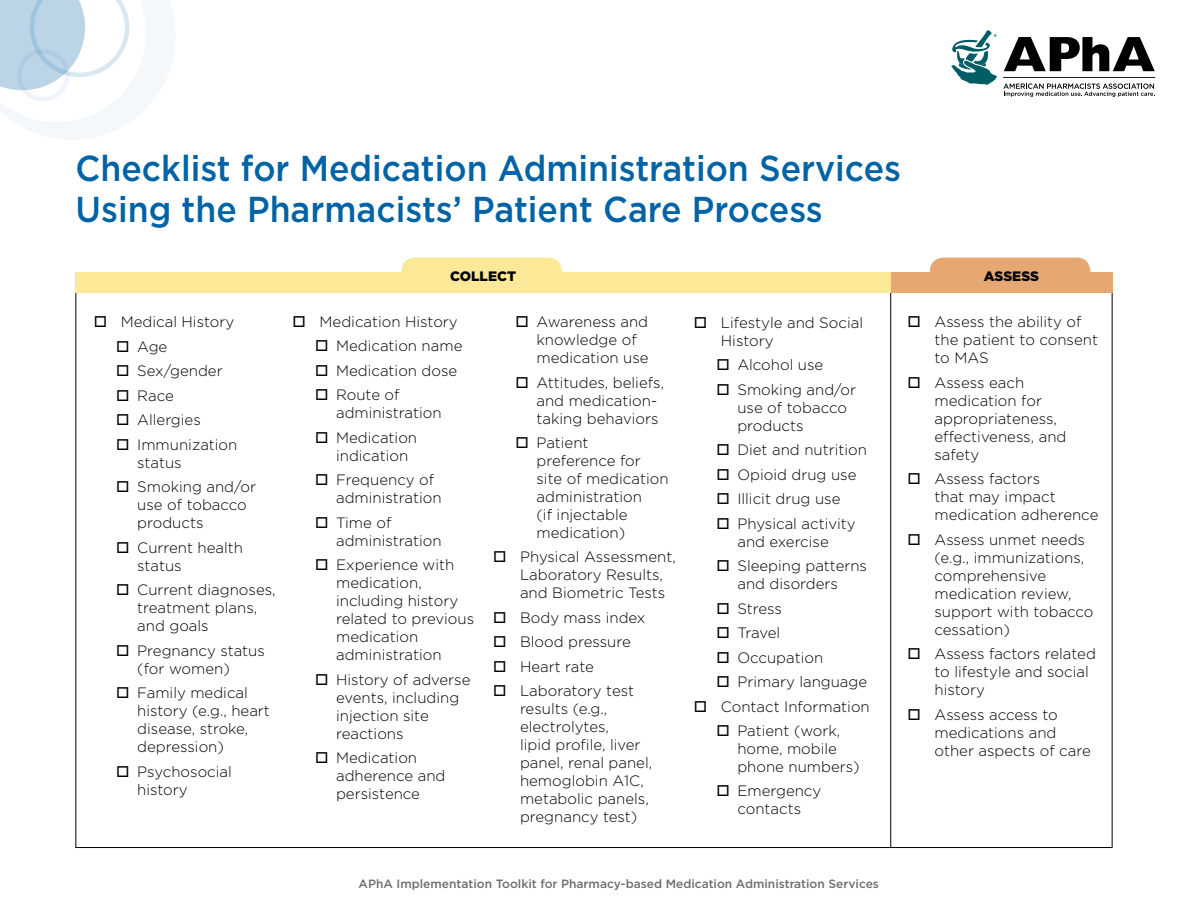
<style>
.page{position:relative;width:1188px;height:918px;background:#fff}
.page>*{position:absolute;margin:0;border:0;box-sizing:border-box;transform-origin:0 0}
.t1{font:500 36px/40.5px "Gotham";color:#0063a5;scale:.94 1}
.t2{font:300 15px/18px "Gotham";color:#000}
.t3{font:900 13.65px "Gotham";color:#000}
.t4{font:500 12px "Gotham";color:#6d6e71}
</style>
<div class="page">
<svg style="left:0;top:0;width:130px;height:97px"></svg>
<div style="left:17px;top:49px;width:52px;height:53px;border:4px solid #0063a5;border-radius:50%"></div>
<svg style="left:1003px;top:84px;width:152px;height:13px"></svg>
<hr style="left:1003px;top:77px;width:152px;height:1px;background:#231f20">
<svg style="left:1004px;top:37px;width:151px;height:34px"></svg>
<svg style="left:951px;top:30px;width:46px;height:55px"></svg>
<hr style="left:890px;top:289px;width:1px;height:559px;background:#000">
<div style="left:402px;top:258px;width:160px;height:31px;background:#fbe997;border-radius:13px"></div>
<div style="left:76px;top:273px;width:815px;height:20px;background:#fbe997"></div>
<div style="left:930px;top:258px;width:160px;height:31px;background:#e6a771;border-radius:13px"></div>
<div style="left:891px;top:273px;width:221px;height:20px;background:#e6a771"></div>
<h1 class="t1" style="left:76px;top:148px;width:880px">Checklist for Medication Administration Services<br>Using the Pharmacists’ Patient Care Process</h1>
<p class="t2" style="left:94px;top:313px;width:142px">□ Medical History</p>
<p class="t2" style="left:116px;top:337px;width:53px">□ Age</p>
<p class="t2" style="left:116px;top:362px;width:108px">□ Sex/gender</p>
<p class="t2" style="left:116px;top:386px;width:59px">□ Race</p>
<p class="t2" style="left:116px;top:411px;width:86px">□ Allergies</p>
<p class="t2" style="left:137px;top:435px;width:102px;text-indent:-21px">□ Immunization status</p>
<p class="t2" style="left:137px;top:478px;width:120px;text-indent:-21px">□ Smoking and/or use of tobacco products</p>
<p class="t2" style="left:137px;top:538px;width:107px;text-indent:-21px">□ Current health status</p>
<p class="t2" style="left:137px;top:581px;width:140px;text-indent:-21px">□ Current diagnoses, treatment plans, and goals</p>
<p class="t2" style="left:137px;top:641px;width:129px;text-indent:-21px">□ Pregnancy status (for women)</p>
<p class="t2" style="left:137px;top:684px;width:134px;text-indent:-21px">□ Family medical history (e.g., heart disease, stroke, depression)</p>
<p class="t2" style="left:137px;top:762px;width:96px;text-indent:-21px">□ Psychosocial history</p>
<p class="t3" style="left:450px;top:268px;width:67px">COLLECT</p>
<p class="t3" style="left:984px;top:268px;width:57px">ASSESS</p>
<p class="t2" style="left:293px;top:312px;width:167px">□ Medication History</p>
<p class="t2" style="left:315px;top:337px;width:149px">□ Medication name</p>
<p class="t2" style="left:315px;top:361px;width:144px">□ Medication dose</p>
<p class="t2" style="left:336px;top:386px;width:107px;text-indent:-21px">□ Route of administration</p>
<p class="t2" style="left:336px;top:428px;width:83px;text-indent:-21px">□ Medication indication</p>
<p class="t2" style="left:336px;top:471px;width:107px;text-indent:-21px">□ Frequency of administration</p>
<p class="t2" style="left:336px;top:513px;width:107px;text-indent:-21px">□ Time of administration</p>
<p class="t2" style="left:336px;top:556px;width:140px;text-indent:-21px">□ Experience with medication, including history related to previous medication administration</p>
<p class="t2" style="left:336px;top:670px;width:136px;text-indent:-21px">□ History of adverse events, including injection site reactions</p>
<p class="t2" style="left:336px;top:749px;width:111px;text-indent:-21px">□ Medication adherence and persistence</p>
<p class="t2" style="left:537px;top:313px;width:114px;text-indent:-21px">□ Awareness and knowledge of medication use</p>
<p class="t2" style="left:537px;top:373px;width:129px;text-indent:-21px">□ Attitudes, beliefs, and medication&shy;taking behaviors</p>
<p class="t2" style="left:537px;top:433px;width:134px;text-indent:-21px">□ Patient preference for site of medication administration<br>(if injectable medication)</p>
<p class="t2" style="left:520px;top:548px;width:157px;text-indent:-27px">□ Physical Assessment,<br>Laboratory Results, and Biometric Tests</p>
<p class="t2" style="left:493px;top:608px;width:154px">□ Body mass index</p>
<p class="t2" style="left:493px;top:633px;width:139px">□ Blood pressure</p>
<p class="t2" style="left:493px;top:657px;width:102px">□ Heart rate</p>
<p class="t2" style="left:520px;top:682px;width:134px;text-indent:-27px">□ Laboratory test results (e.g., electrolytes,<br>lipid profile, liver panel, renal panel, hemoglobin A1C, metabolic panels, pregnancy test)</p>
<p class="t2" style="left:934px;top:313px;width:165px;text-indent:-27px">□ Assess the ability of the patient to consent to MAS</p>
<p class="t2" style="left:934px;top:373px;width:133px;text-indent:-27px">□ Assess each medication for appropriateness, effectiveness, and safety</p>
<p class="t2" style="left:934px;top:470px;width:165px;text-indent:-27px">□ Assess factors<br>that may impact medication adherence</p>
<p class="t2" style="left:934px;top:530px;width:161px;text-indent:-27px">□ Assess unmet needs (e.g., immunizations, comprehensive medication review, support with tobacco cessation)</p>
<p class="t2" style="left:934px;top:645px;width:163px;text-indent:-27px">□ Assess factors related to lifestyle and social history</p>
<p class="t2" style="left:934px;top:705px;width:158px;text-indent:-27px">□ Assess access to medications and other aspects of care</p>
<p class="t2" style="left:721px;top:313px;width:144px;text-indent:-27px">□ Lifestyle and Social<br>History</p>
<p class="t2" style="left:716px;top:356px;width:108px">□ Alcohol use</p>
<p class="t2" style="left:737px;top:380px;width:120px;text-indent:-21px">□ Smoking and/or use of tobacco products</p>
<p class="t2" style="left:716px;top:441px;width:152px">□ Diet and nutrition</p>
<p class="t2" style="left:716px;top:465px;width:142px">□ Opioid drug use</p>
<p class="t2" style="left:716px;top:490px;width:126px">□ Illicit drug use</p>
<p class="t2" style="left:716px;top:514px;width:141px;text-align:center">□ Physical activity and exercise</p>
<p class="t2" style="left:716px;top:557px;width:152px;text-align:center">□ Sleeping patterns and disorders</p>
<p class="t2" style="left:716px;top:599px;width:67px">□ Stress</p>
<p class="t2" style="left:716px;top:624px;width:65px">□ Travel</p>
<p class="t2" style="left:716px;top:648px;width:108px">□ Occupation</p>
<p class="t2" style="left:716px;top:673px;width:152px">□ Primary language</p>
<p class="t2" style="left:694px;top:697px;width:177px">□ Contact Information</p>
<p class="t2" style="left:737px;top:721px;width:124px;text-indent:-21px">□ Patient (work, home, mobile phone numbers)</p>
<p class="t2" style="left:716px;top:782px;width:106px;text-align:center">□ Emergency contacts</p>
<p class="t4" style="left:359px;top:877px;width:522px">APhA Implementation Toolkit for Pharmacy-based Medication Administration Services</p>
</div>
